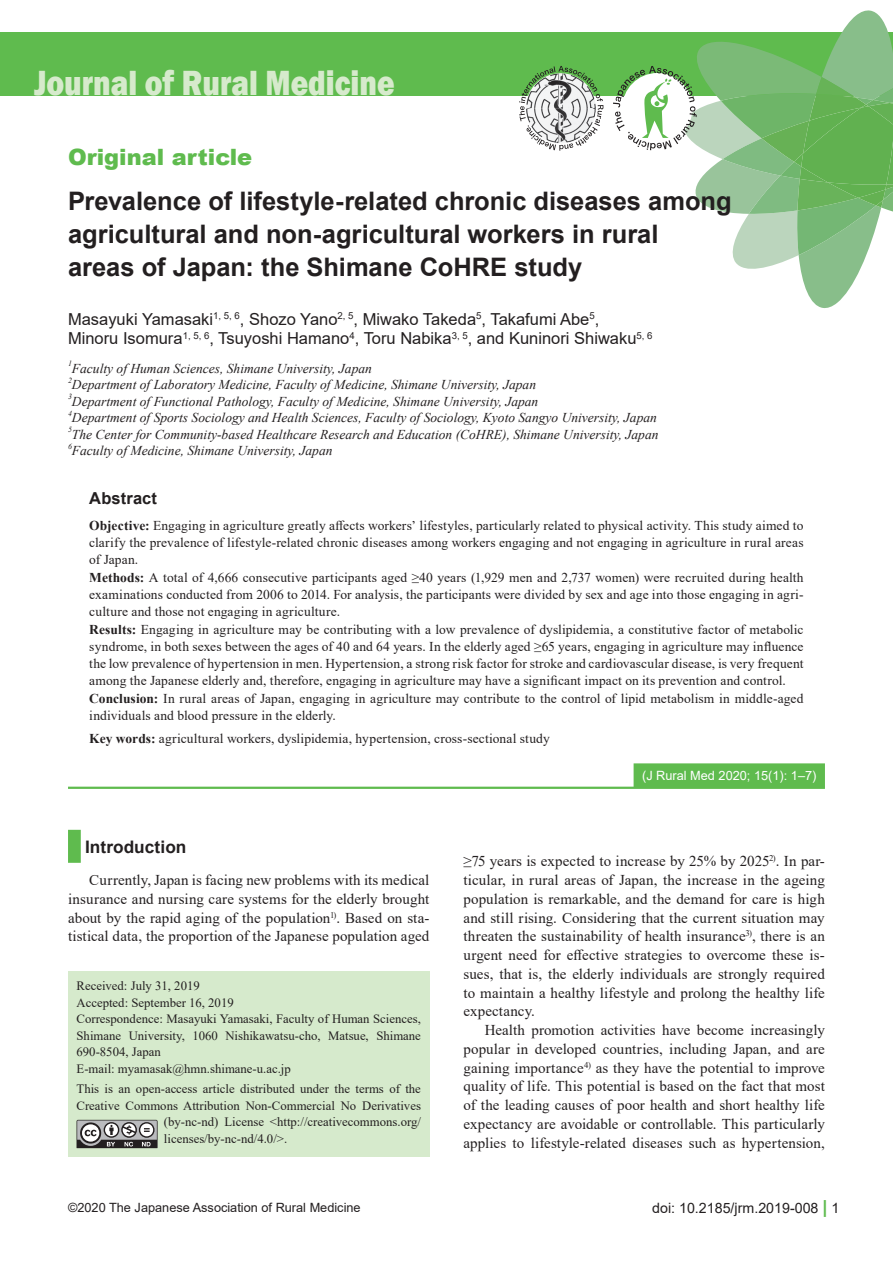
<style>
.page{position:relative;width:893px;height:1263px;background:#fff}
.page>*{position:absolute;margin:0;border:0;box-sizing:border-box;transform-origin:0 0}
.t1{font:800 36px "Franklin Gothic";color:#d6eacc;scale:.83 1}
.t2{font:700 25.5px/33px "Arial";color:#231f20}
.t3{font:900 22.5px "Arial";color:#5fbb4e}
.t4{font:700 18px "Arial";color:#5fbb4e}
.t5{font:700 17.25px "Arial";color:#231f20}
.t6{font:16.5px/19.5px "Arial";color:#231f20}
.t7{font:700 16.5px "Arial";letter-spacing:.01em;color:#231f20}
.t8{font:15px/18.8px "Times New Roman";letter-spacing:.005em;color:#231f20;text-align:justify}
.t9{font:14.25px "Arial";color:#231f20}
.t10{font:13.5px/17.2px "Times New Roman";letter-spacing:.01em;color:#231f20}
.t11{font:italic 13.5px "Times New Roman";color:#231f20}
.t12{font:12.75px/16.5px "Times New Roman";color:#231f20}
.t13{font:12.75px "Arial";color:#231f20}
.t14{font:12.75px "Arial";color:#fff}
.t15{font:italic 7.8px "Times New Roman";color:#231f20}
.s1{font-weight:700}
.s2{font-weight:400;font-size:14.25px;color:#231f20}
</style>
<div class="page">
<div style="left:0;top:32px;width:893px;height:64px;background:#5fbb4e"></div>
<svg style="left:613px;top:10px;width:280px;height:298px"></svg>
<svg style="left:519px;top:66px;width:84px;height:85px"></svg>
<hr style="left:68px;top:787px;width:757px;height:2px;background:#5fbb4e">
<div style="left:634px;top:763px;width:191px;height:24px;background:#5fbb4e"></div>
<div style="left:68px;top:830px;width:13px;height:33px;background:#5fbb4e"></div>
<div style="left:68px;top:971px;width:361px;height:186px;background:#d6eacc"></div>
<svg style="left:77px;top:1120px;width:81px;height:28px;background:#888788"></svg>
<h1 class="t1" style="left:34px;top:59px;width:436px">Journal of Rural Medicine</h1>
<h3 class="t3" style="left:68px;top:140px;width:186px">Original article</h3>
<h2 class="t2" style="left:68px;top:184px;width:665px">Prevalence of lifestyle-related chronic diseases among agricultural and non-agricultural workers in rural<br>areas of Japan: the Shimane CoHRE study</h2>
<p class="t6" style="left:68px;top:309px;width:586px">Masayuki Yamasaki<sup>1,</sup> <sup>5,</sup> <sup>6</sup>, Shozo Yano<sup>2,</sup> <sup>5</sup>, Miwako Takeda<sup>5</sup>, Takafumi Abe<sup>5</sup>,<br>Minoru Isomura<sup>1,</sup> <sup>5,</sup> <sup>6</sup>, Tsuyoshi Hamano<sup>4</sup>, Toru Nabika<sup>3,</sup> <sup>5</sup>, and Kuninori Shiwaku<sup>5,</sup> <sup>6</sup></p>
<p class="t15" style="left:68px;top:358px;width:5px">1</p>
<p class="t11" style="left:72px;top:359px;width:301px">Faculty of Human Sciences, Shimane University, Japan</p>
<p class="t15" style="left:68px;top:375px;width:5px">2</p>
<p class="t11" style="left:72px;top:375px;width:466px">Department of Laboratory Medicine, Faculty of Medicine, Shimane University, Japan</p>
<p class="t15" style="left:68px;top:391px;width:5px">3</p>
<p class="t11" style="left:72px;top:392px;width:468px">Department of Functional Pathology, Faculty of Medicine, Shimane University, Japan</p>
<p class="t15" style="left:68px;top:408px;width:5px">4</p>
<p class="t11" style="left:72px;top:408px;width:586px">Department of Sports Sociology and Health Sciences, Faculty of Sociology, Kyoto Sangyo University, Japan</p>
<p class="t15" style="left:68px;top:424px;width:5px">5</p>
<p class="t11" style="left:72px;top:425px;width:588px">The Center for Community-based Healthcare Research and Education (CoHRE), Shimane University, Japan</p>
<p class="t15" style="left:68px;top:441px;width:5px">6</p>
<p class="t11" style="left:72px;top:441px;width:262px">Faculty of Medicine, Shimane University, Japan</p>
<p class="t7" style="left:89px;top:487px;width:69px">Abstract</p>
<p class="t10" style="left:89px;top:516px;width:716px"><span class="s1">Objective:</span> Engaging in agriculture greatly affects workers’ lifestyles, particularly related to physical activity. This study aimed to clarify the prevalence of lifestyle-related chronic diseases among workers engaging and not engaging in agriculture in rural areas of Japan.<br><span class="s1">Methods:</span> A total of 4,666 consecutive participants aged ≥40 years (1,929 men and 2,737 women) were recruited during health examinations conducted from 2006 to 2014. For analysis, the participants were divided by sex and age into those engaging in agri&shy;culture and those not engaging in agriculture.<br><span class="s1">Results:</span> Engaging in agriculture may be contributing with a low prevalence of dyslipidemia, a constitutive factor of metabolic syndrome, in both sexes between the ages of 40 and 64 years. In the elderly aged ≥65 years, engaging in agriculture may influence the low prevalence of hypertension in men. Hypertension, a strong risk factor for stroke and cardiovascular disease, is very frequent among the Japanese elderly and, therefore, engaging in agriculture may have a significant impact on its prevention and control.<br><span class="s1">Conclusion:</span> In rural areas of Japan, engaging in agriculture may contribute to the control of lipid metabolism in middle-aged individuals and blood pressure in the elderly.</p>
<p class="t10" style="left:89px;top:730px;width:462px"><span class="s1">Key words:</span> agricultural workers, dyslipidemia, hypertension, cross-sectional study</p>
<p class="t14" style="left:642px;top:767px;width:176px">(J Rural Med 2020; 15(1): 1–7)</p>
<p class="t5" style="left:85px;top:835px;width:103px">Introduction</p>
<p class="t8" style="left:68px;top:870px;width:363px;text-indent:21px">Currently, Japan is facing new problems with its medical insurance and nursing care systems for the elderly brought about by the rapid aging of the population<sup>1)</sup>. Based on sta&shy;tistical data, the proportion of the Japanese population aged</p>
<p class="t12" style="left:77px;top:977px;width:346px">Received: July 31, 2019<br>Accepted: September 16, 2019<br>Correspondence: Masayuki Yamasaki, Faculty of Human Sciences, Shimane University, 1060 Nishikawatsu-cho, Matsue, Shimane 690-8504, Japan<br>E-mail: myamasak@hmn.shimane-u.ac.jp</p>
<p class="t12" style="left:77px;top:1080px;width:346px">This is an open-access article distributed under the terms of the</p>
<p class="t12" style="left:77px;top:1097px;width:346px">Creative Commons Attribution Non-Commercial No Derivatives</p>
<p class="t12" style="left:164px;top:1113px;width:259px">(by-nc-nd) License &lt;http://creativecommons.org/</p>
<p class="t12" style="left:164px;top:1130px;width:125px">licenses/by-nc-nd/4.0/&gt;.</p>
<p class="t13" style="left:68px;top:1199px;width:294px">©2020 The Japanese Association of Rural Medicine</p>
<p class="t8" style="left:463px;top:851px;width:363px">≥75 years is expected to increase by 25% by 2025<sup>2)</sup>. In par&shy;ticular, in rural areas of Japan, the increase in the ageing population is remarkable, and the demand for care is high and still rising. Considering that the current situation may threaten the sustainability of health insurance<sup>3)</sup>, there is an urgent need for effective strategies to overcome these is&shy;sues, that is, the elderly individuals are strongly required to maintain a healthy lifestyle and prolong the healthy life expectancy.</p>
<p class="t8" style="left:463px;top:1020px;width:363px;text-indent:21px">Health promotion activities have become increasingly popular in developed countries, including Japan, and are gaining importance<sup>4)</sup> as they have the potential to improve quality of life. This potential is based on the fact that most of the leading causes of poor health and short healthy life expectancy are avoidable or controllable. This particularly applies to lifestyle-related diseases such as hypertension,</p>
<h3 class="t4" style="left:822px;top:1193px;width:18px">| <span class="s2">1</span></h3>
<p class="t9" style="left:652px;top:1198px;width:168px">doi: 10.2185/jrm.2019-008</p>
</div>
